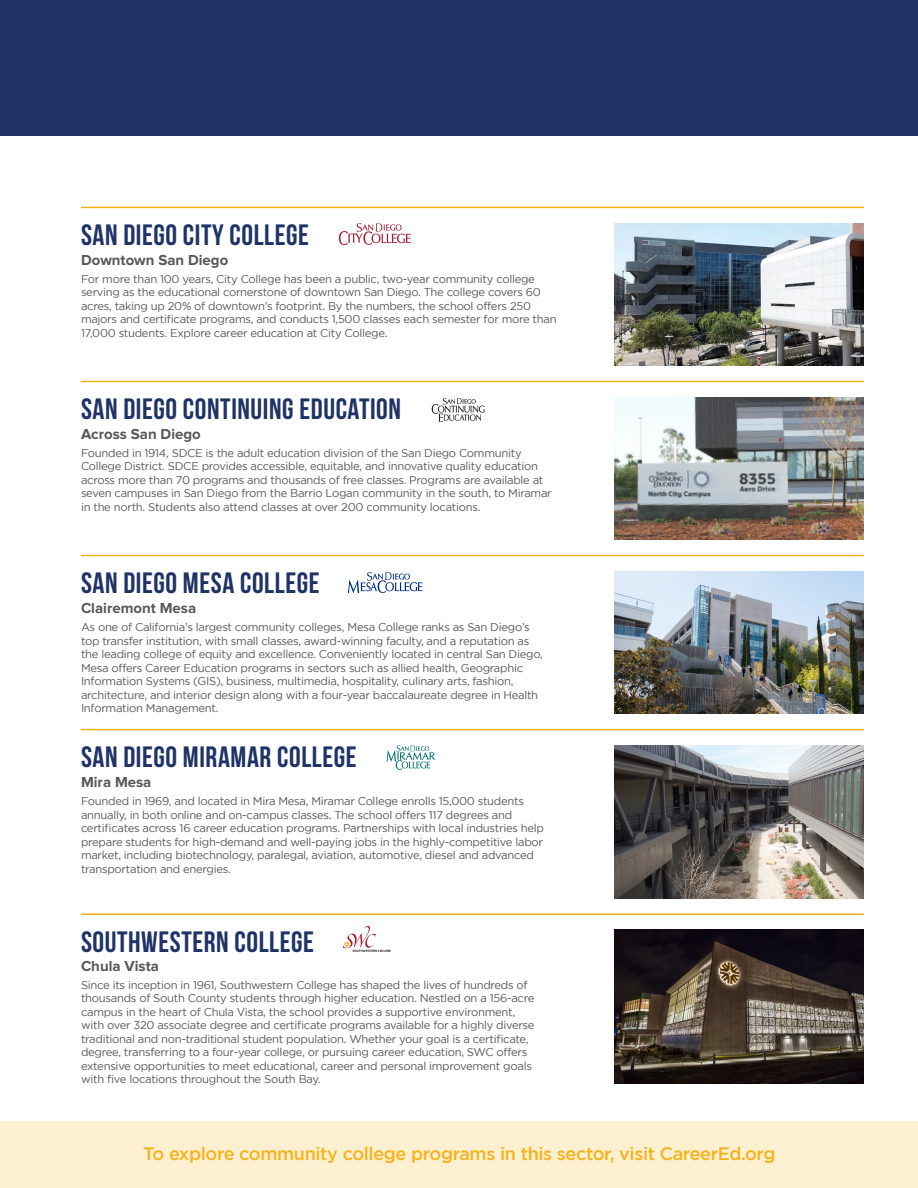
<style>
.page{position:relative;width:918px;height:1188px;background:#fff}
.page>*{position:absolute;margin:0;border:0;box-sizing:border-box;transform-origin:0 0}
.GCCD_Paragraph{font:29.4px "Bebas Neue";letter-spacing:.02em;color:#1f3366}
.GCCD_Paragraph-2{font:500 18px "Gotham";letter-spacing:-.02em;color:#f7b31c}
.GCCD_Paragraph-3{font:700 15px "Proxima Nova";color:#57585a}
.Career_Pathway_descr{font:11.25px/13.5px "Gotham";letter-spacing:-.025em;color:#57585a}
.s1{font-size:12px}
</style>
<div class="page">
<div style="left:0;top:0;width:918px;height:136px;background:#1f3366"></div>
<div style="left:0;top:1121px;width:918px;height:67px;background:#fdf0d1"></div>
<hr style="left:81px;top:207px;width:783px;height:1px;background:#f5b218">
<svg style="left:339px;top:223px;width:72px;height:22px"></svg>
<img style="left:615px;top:223px;width:249px;height:143px">
<hr style="left:81px;top:381px;width:783px;height:1px;background:#f5b218">
<svg style="left:432px;top:398px;width:53px;height:24px"></svg>
<img style="left:615px;top:397px;width:249px;height:143px">
<hr style="left:81px;top:555px;width:783px;height:1px;background:#f5b218">
<svg style="left:348px;top:572px;width:75px;height:21px"></svg>
<img style="left:615px;top:571px;width:249px;height:143px">
<hr style="left:81px;top:729px;width:783px;height:1px;background:#f5b218">
<svg style="left:387px;top:745px;width:48px;height:25px"></svg>
<img style="left:615px;top:745px;width:249px;height:154px">
<hr style="left:81px;top:913px;width:783px;height:2px;background:#f5b218">
<svg style="left:343px;top:926px;width:48px;height:26px"></svg>
<img style="left:615px;top:930px;width:249px;height:153px">
<p class="GCCD_Paragraph" style="left:81px;top:219px;width:230px">SAN DIEGO CITY COLLEGE</p>
<p class="GCCD_Paragraph-3" style="left:81px;top:253px;width:149px">Downtown San Diego</p>
<p class="Career_Pathway_descr" style="left:81px;top:272px;width:477px">For more than 100 years, City College has been a public, two-year community college serving as the educational cornerstone of downtown San Diego. The college covers 60 acres, taking up 20% of downtown’s footprint. By the numbers, the school offers 250 majors and certificate programs, and conducts 1,500 classes each semester for more than 17,000 students. Explore career education at City College<span class="s1">.</span></p>
<p class="GCCD_Paragraph" style="left:81px;top:393px;width:322px">SAN DIEGO CONTINUING EDUCATION</p>
<p class="GCCD_Paragraph-3" style="left:81px;top:427px;width:121px">Across San Diego</p>
<p class="Career_Pathway_descr" style="left:81px;top:446px;width:472px">Founded in 1914, SDCE is the adult education division of the San Diego Community College District. SDCE provides accessible, equitable, and innovative quality education across more than 70 programs and thousands of free classes. Programs are available at seven campuses in San Diego from the Barrio Logan community in the south, to Miramar in the north. Students also attend classes at over 200 community locations.</p>
<p class="GCCD_Paragraph" style="left:81px;top:567px;width:240px">SAN DIEGO MESA COLLEGE</p>
<p class="GCCD_Paragraph-3" style="left:81px;top:601px;width:117px">Clairemont Mesa</p>
<p class="Career_Pathway_descr" style="left:81px;top:620px;width:463px">As one of California’s largest community colleges, Mesa College ranks as San Diego’s top transfer institution, with small classes, award-winning faculty, and a reputation as the leading college of equity and excellence. Conveniently located in central San Diego, Mesa offers Career Education programs in sectors such as allied health, Geographic Information Systems (GIS), business, multimedia, hospitality, culinary arts, fashion, architecture, and interior design along with a four-year baccalaureate degree in Health Information Management.</p>
<p class="GCCD_Paragraph" style="left:81px;top:741px;width:277px">SAN DIEGO MIRAMAR COLLEGE</p>
<p class="GCCD_Paragraph-3" style="left:81px;top:775px;width:72px">Mira Mesa</p>
<p class="Career_Pathway_descr" style="left:81px;top:794px;width:465px">Founded in 1969, and located in Mira Mesa, Miramar College enrolls 15,000 students annually, in both online and on-campus classes. The school offers 117 degrees and certificates across 16 career education programs. Partnerships with local industries help prepare students for high-demand and well-paying jobs in the highly-competitive labor market, including biotechnology, paralegal, aviation, automotive, diesel and advanced transportation and energies.</p>
<p class="GCCD_Paragraph" style="left:81px;top:926px;width:235px">SOUTHWESTERN COLLEGE</p>
<p class="GCCD_Paragraph-3" style="left:81px;top:960px;width:79px">Chula Vista</p>
<p class="Career_Pathway_descr" style="left:81px;top:978px;width:455px">Since its inception in 1961, Southwestern College has shaped the lives of hundreds of thousands of South County students through higher education. Nestled on a 156-acre campus in the heart of Chula Vista, the school provides a supportive environment, with over 320 associate degree and certificate programs available for a highly diverse traditional and non-traditional student population. Whether your goal is a certificate, degree, transferring to a four-year college, or pursuing career education, SWC offers extensive opportunities to meet educational, career and personal improvement goals with five locations throughout the South Bay.</p>
<p class="GCCD_Paragraph-2" style="left:143px;top:1143px;width:634px">To explore community college programs in this sector, visit CareerEd.org</p>
</div>
